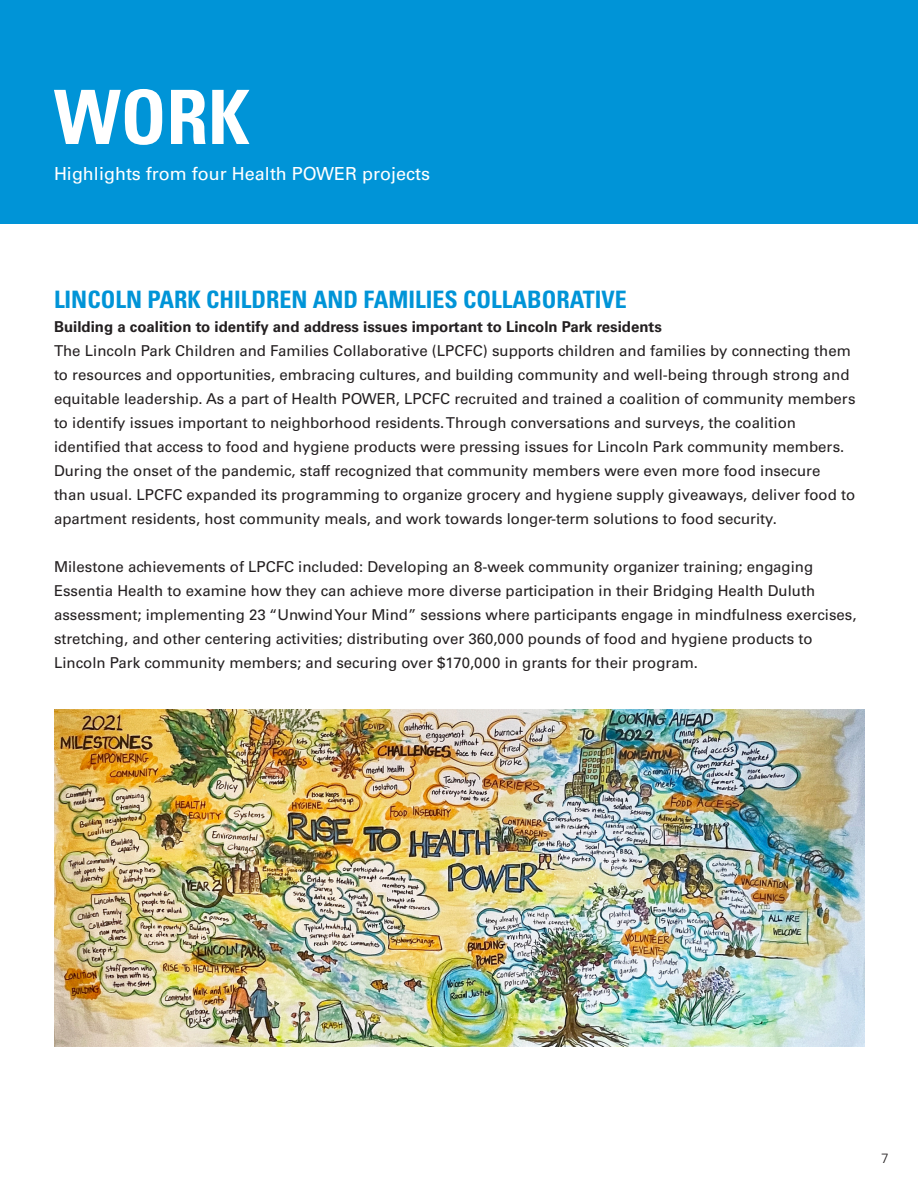
<style>
.page{position:relative;width:918px;height:1188px;background:#fff}
.page>*{position:absolute;margin:0;border:0;box-sizing:border-box;transform-origin:0 0}
.t1{font:700 condensed 75px "Univers";color:#fff}
.t2{font:700 condensed 24px "Univers";color:#0094d7}
.t3{font:18px "Univers LT Std";color:#fff}
.t4{font:15px/24px "Univers LT Std";color:#231f20}
.t5{font:700 15px "Univers LT Std";color:#231f20}
.t6{font:300 13.5px "Univers";color:#231f20}
</style>
<div class="page">
<div style="left:0;top:0;width:918px;height:224px;background:#0094d7"></div>
<img style="left:54px;top:709px;width:810px;height:338px">
<p class="t1" style="left:54px;top:71px;width:197px">WORK</p>
<p class="t3" style="left:54px;top:163px;width:378px">Highlights from four Health POWER projects</p>
<p class="t2" style="left:54px;top:285px;width:574px">LINCOLN PARK CHILDREN AND FAMILIES COLLABORATIVE</p>
<p class="t5" style="left:54px;top:318px;width:609px">Building a coalition to identify and address issues important to Lincoln Park residents</p>
<p class="t4" style="left:54px;top:339px;width:803px">The Lincoln Park Children and Families Collaborative (LPCFC) supports children and families by connecting them to resources and opportunities, embracing cultures, and building community and well-being through strong and equitable leadership. As a part of Health POWER, LPCFC recruited and trained a coalition of community members to identify issues important to neighborhood residents. Through conversations and surveys, the coalition identified that access to food and hygiene products were pressing issues for Lincoln Park community members.<br>During the onset of the pandemic, staff recognized that community members were even more food insecure than usual. LPCFC expanded its programming to organize grocery and hygiene supply giveaways, deliver food to apartment residents, host community meals, and work towards longer-term solutions to food security.</p>
<p class="t4" style="left:54px;top:555px;width:804px">Milestone achievements of LPCFC included: Developing an 8-week community organizer training; engaging Essentia Health to examine how they can achieve more diverse participation in their Bridging Health Duluth assessment; implementing 23 “Unwind Your Mind” sessions where participants engage in mindfulness exercises, stretching, and other centering activities; distributing over 360,000 pounds of food and hygiene products to Lincoln Park community members; and securing over $170,000 in grants for their program.</p>
<p class="t6" style="left:881px;top:1150px;width:9px">7</p>
</div>
